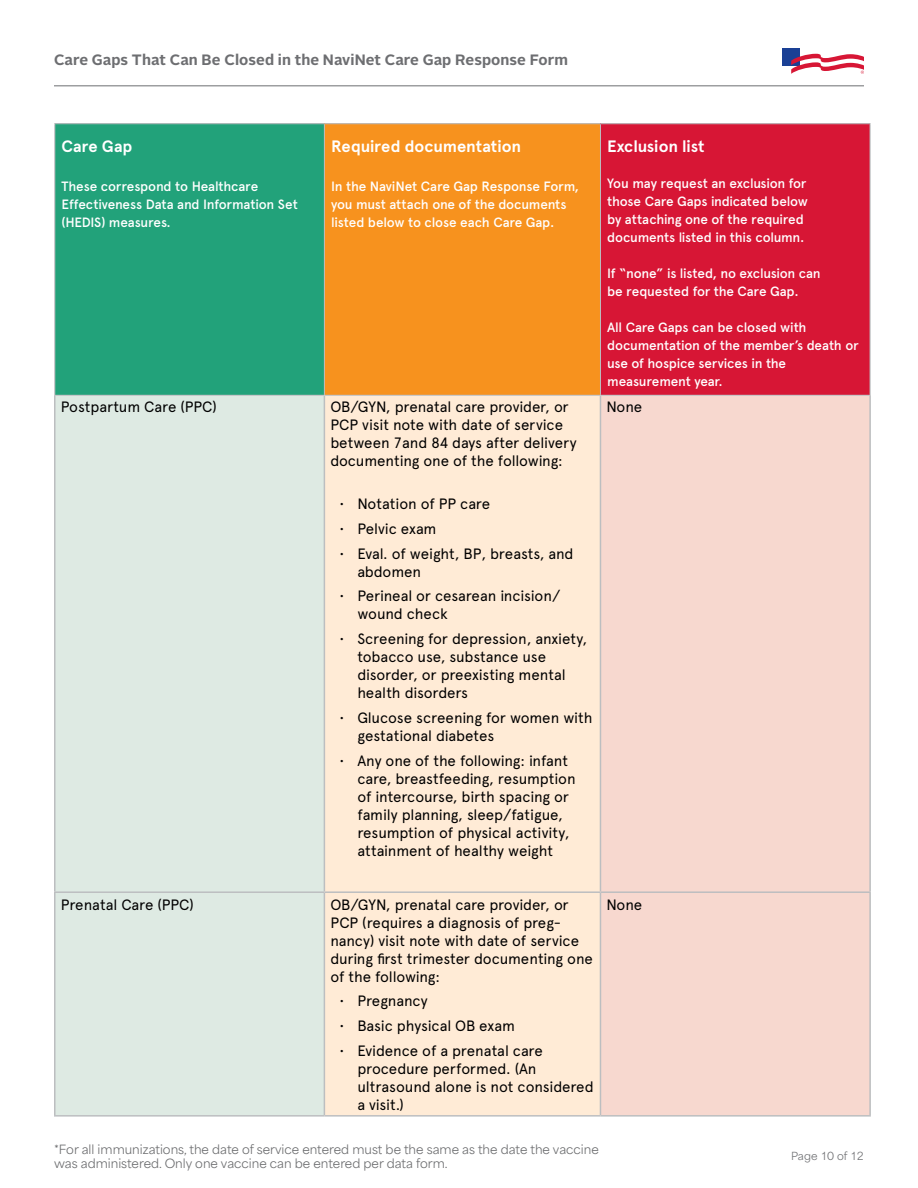
<style>
.page{position:relative;width:918px;height:1188px;background:#fff}
.page>*{position:absolute;margin:0;border:0;box-sizing:border-box;transform-origin:0 0}
.t1{font:700 16.5px "Apercu Pro";letter-spacing:-.005em;color:#fff}
.Body_Copy{font:15px/18px "Apercu Pro";letter-spacing:-.01em;color:#000}
.t2{font:700 15px "Alright Sans";letter-spacing:.005em;color:#6d6e71}
.t3{font:500 13.5px/18px "Apercu Pro";letter-spacing:-.015em;color:#fff}
.t4{font:12px/14.4px "Area Normal";color:#6b6c6e}
.t5{font:10.5px "Area Normal";color:#6d6e71}
</style>
<div class="page">
<hr style="left:54px;top:86px;width:810px;height:1px;background:#6d6e71">
<div style="left:783px;top:48px;width:17px;height:17px;background:#1a4095"></div>
<svg style="left:791px;top:54px;width:73px;height:20px"></svg>
<div style="left:55px;top:124px;width:269px;height:271px;background:#22a27a"></div>
<div style="left:324px;top:124px;width:276px;height:271px;background:#f7921e"></div>
<div style="left:600px;top:124px;width:270px;height:271px;background:#d71635"></div>
<div style="left:56px;top:396px;width:268px;height:719px;background:#deeae3"></div>
<div style="left:325px;top:396px;width:275px;height:719px;background:#ffebd6"></div>
<div style="left:601px;top:396px;width:268px;height:719px;background:#f7d8cf"></div>
<hr style="left:54px;top:396px;width:2px;height:495px;background:#bcbec0">
<hr style="left:324px;top:396px;width:1px;height:495px;background:#bcbec0">
<hr style="left:600px;top:396px;width:1px;height:495px;background:#bcbec0">
<hr style="left:869px;top:396px;width:2px;height:495px;background:#bcbec0">
<hr style="left:54px;top:891px;width:270px;height:2px;background:#bcbec0">
<hr style="left:54px;top:893px;width:2px;height:222px;background:#bcbec0">
<hr style="left:324px;top:891px;width:276px;height:2px;background:#bcbec0">
<hr style="left:324px;top:893px;width:1px;height:222px;background:#bcbec0">
<hr style="left:600px;top:891px;width:271px;height:2px;background:#bcbec0">
<hr style="left:600px;top:893px;width:1px;height:222px;background:#bcbec0">
<hr style="left:869px;top:893px;width:2px;height:222px;background:#bcbec0">
<hr style="left:54px;top:1115px;width:270px;height:2px;background:#bcbec0">
<hr style="left:324px;top:1115px;width:276px;height:2px;background:#bcbec0">
<hr style="left:600px;top:1115px;width:271px;height:2px;background:#bcbec0">
<hr style="left:54px;top:123px;width:270px;height:1px;background:#bcbec0">
<hr style="left:54px;top:124px;width:1px;height:271px;background:#bcbec0">
<hr style="left:324px;top:123px;width:276px;height:1px;background:#bcbec0">
<hr style="left:600px;top:123px;width:271px;height:1px;background:#bcbec0">
<hr style="left:870px;top:124px;width:1px;height:271px;background:#bcbec0">
<hr style="left:324px;top:124px;width:1px;height:271px;background:#bcbec0">
<hr style="left:600px;top:124px;width:1px;height:271px;background:#bcbec0">
<hr style="left:54px;top:395px;width:270px;height:1px;background:#bcbec0">
<hr style="left:324px;top:395px;width:276px;height:1px;background:#bcbec0">
<hr style="left:600px;top:395px;width:271px;height:1px;background:#bcbec0">
<p class="t2" style="left:54px;top:50px;width:515px">Care Gaps That Can Be Closed in the NaviNet Care Gap Response Form</p>
<p class="t1" style="left:62px;top:134px;width:72px">Care Gap</p>
<p class="t3" style="left:62px;top:176px;width:238px">These correspond to Healthcare<br>Effectiveness Data and Information Set (HEDIS) measures.</p>
<p class="t1" style="left:331px;top:134px;width:192px">Required documentation</p>
<p class="t3" style="left:331px;top:176px;width:250px">In the NaviNet Care Gap Response Form, you must attach one of the documents listed below to close each Care Gap.</p>
<p class="Body_Copy" style="left:61px;top:397px;width:158px">Postpartum Care (PPC)</p>
<p class="Body_Copy" style="left:330px;top:397px;width:248px">OB/GYN, prenatal care provider, or PCP visit note with date of service between 7and 84 days after delivery documenting one of the following:</p>
<p class="Body_Copy" style="left:339px;top:494px;width:152px">• Notation of PP care</p>
<p class="Body_Copy" style="left:339px;top:519px;width:99px">• Pelvic exam</p>
<p class="Body_Copy" style="left:357px;top:543px;width:218px;text-indent:-18px">• Eval. of weight, BP, breasts, and abdomen</p>
<p class="Body_Copy" style="left:357px;top:586px;width:204px;text-indent:-18px">• Perineal or cesarean incision/ wound check</p>
<p class="Body_Copy" style="left:357px;top:629px;width:232px;text-indent:-18px">• Screening for depression, anxiety, tobacco use, substance use disorder, or preexisting mental health disorders</p>
<p class="Body_Copy" style="left:357px;top:708px;width:237px;text-indent:-18px">• Glucose screening for women with gestational diabetes</p>
<p class="Body_Copy" style="left:357px;top:750px;width:220px;text-indent:-18px">• Any one of the following: infant care, breastfeeding, resumption of intercourse, birth spacing or family planning, sleep/fatigue, resumption of physical activity, attainment of healthy weight</p>
<p class="t1" style="left:607px;top:134px;width:99px">Exclusion list</p>
<p class="t3" style="left:607px;top:173px;width:201px">You may request an exclusion for</p>
<p class="t3" style="left:607px;top:191px;width:202px">those Care Gaps indicated below</p>
<p class="t3" style="left:607px;top:209px;width:198px">by attaching one of the required</p>
<p class="t3" style="left:607px;top:227px;width:199px">documents listed in this column.</p>
<p class="t3" style="left:607px;top:263px;width:215px">If “none” is listed, no exclusion can</p>
<p class="t3" style="left:607px;top:281px;width:193px">be requested for the Care Gap.</p>
<p class="t3" style="left:607px;top:317px;width:253px">All Care Gaps can be closed with documentation of the member’s death or use of hospice services in the measurement year.</p>
<p class="Body_Copy" style="left:606px;top:397px;width:37px">None</p>
<p class="Body_Copy" style="left:61px;top:894px;width:135px">Prenatal Care (PPC)</p>
<p class="Body_Copy" style="left:330px;top:894px;width:264px">OB/GYN, prenatal care provider, or PCP (requires a diagnosis of preg&shy;nancy) visit note with date of service during first trimester documenting one of the following:</p>
<p class="Body_Copy" style="left:339px;top:991px;width:90px">• Pregnancy</p>
<p class="Body_Copy" style="left:339px;top:1016px;width:177px">• Basic physical OB exam</p>
<p class="Body_Copy" style="left:357px;top:1041px;width:238px;text-indent:-18px">• Evidence of a prenatal care procedure performed. (An ultrasound alone is not considered a visit.)</p>
<p class="Body_Copy" style="left:606px;top:894px;width:37px">None</p>
<p class="t4" style="left:54px;top:1141px;width:546px">*For all immunizations, the date of service entered must be the same as the date the vaccine was administered. Only one vaccine can be entered per data form.</p>
<p class="t5" style="left:791px;top:1147px;width:74px">Page 10 of 12</p>
</div>
